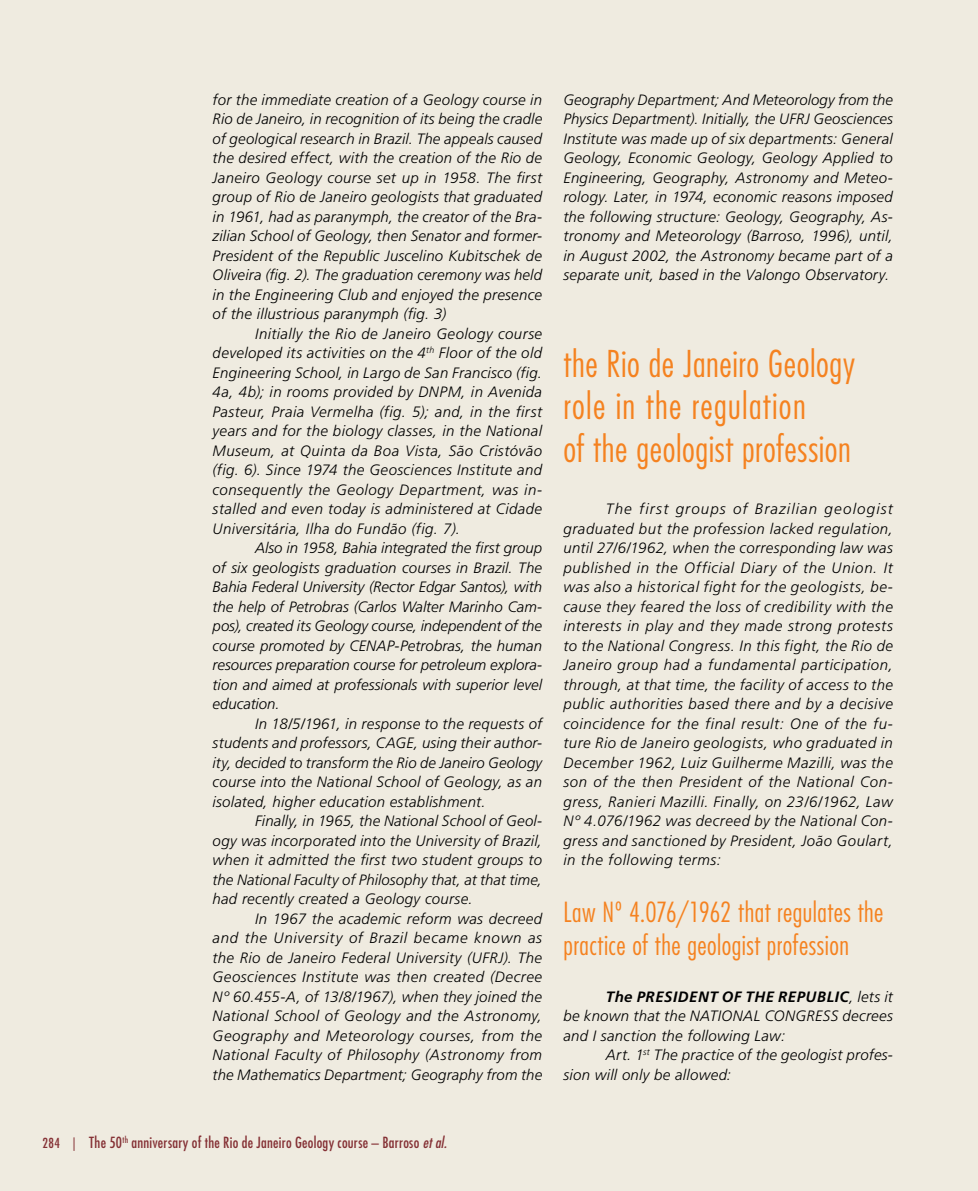
<style>
.page{position:relative;width:978px;height:1191px;background:#efebe0}
.page>*{position:absolute;margin:0;border:0;box-sizing:border-box;transform-origin:0 0}
.t1{font:300 condensed 36px/42px "Futura Std";letter-spacing:.015em;color:#f58220}
.t2{font:300 condensed 27px/33px "Futura Std";letter-spacing:.02em;color:#f58220}
.t3{font:italic 300 15px/19.5px "Frutiger LT Std";letter-spacing:.02em;color:#000;text-align:justify}
.t4{font:condensed 15px "Futura Std";letter-spacing:.015em;color:#853135}
.t5{font:condensed 13.5px "Futura Std";color:#853135}
.s1{font-weight:700}
.s2{font-style:italic}
</style>
<div class="page">
<p class="t3" style="left:213px;top:90px;width:331px">for the immediate creation of a Geology course in Rio de Janeiro, in recognition of its being the cradle of geological research in Brazil. The appeals caused the desired effect, with the creation of the Rio de Janeiro Geology course set up in 1958. The first group of Rio de Janeiro geologists that graduated in 1961, had as paranymph, the creator of the Bra&shy;zilian School of Geology, then Senator and former-President of the Republic Juscelino Kubitschek de Oliveira (fig. 2). The graduation ceremony was held in the Engineering Club and enjoyed the presence of the illustrious paranymph (fig. 3)</p>
<p class="t3" style="left:213px;top:324px;width:331px;text-indent:43px">Initially the Rio de Janeiro Geology course developed its activities on the 4<sup>th</sup> Floor of the old Engineering School, in Largo de San Francisco (fig.<br>4a, 4b); in rooms provided by DNPM, in Avenida Pasteur, Praia Vermelha (fig. 5); and, in the first years and for the biology classes, in the National Museum, at Quinta da Boa Vista, São Cristóvão (fig. 6). Since 1974 the Geosciences Institute and consequently the Geology Department, was in&shy;stalled and even today is administered at Cidade Universitária, Ilha do Fundão (fig. 7).</p>
<p class="t3" style="left:213px;top:538px;width:331px;text-indent:43px">Also in 1958, Bahia integrated the first group of six geologists graduation courses in Brazil. The Bahia Federal University (Rector Edgar Santos), with the help of Petrobras (Carlos Walter Marinho Cam&shy;pos), created its Geology course, independent of the course promoted by CENAP-Petrobras, the human resources preparation course for petroleum explora&shy;tion and aimed at professionals with superior level education.</p>
<p class="t3" style="left:213px;top:714px;width:331px;text-indent:43px">In 18/5/1961, in response to the requests of students and professors, CAGE, using their author&shy;ity, decided to transform the Rio de Janeiro Geology course into the National School of Geology, as an isolated, higher education establishment.</p>
<p class="t3" style="left:213px;top:811px;width:331px;text-indent:43px">Finally, in 1965, the National School of Geol&shy;ogy was incorporated into the University of Brazil, when it admitted the first two student groups to the National Faculty of Philosophy that, at that time, had recently created a Geology course.</p>
<p class="t3" style="left:213px;top:909px;width:331px;text-indent:43px">In 1967 the academic reform was decreed and the University of Brazil became known as the Rio de Janeiro Federal University (UFRJ). The Geosciences Institute was then created (Decree Nº 60.455-A, of 13/8/1967), when they joined the National School of Geology and the Astronomy, Geography and Meteorology courses, from the National Faculty of Philosophy (Astronomy from the Mathematics Department; Geography from the</p>
<p class="t3" style="left:563px;top:90px;width:331px">Geography Department; And Meteorology from the Physics Department). Initially, the UFRJ Geosciences Institute was made up of six departments: General Geology, Economic Geology, Geology Applied to Engineering, Geography, Astronomy and Meteo&shy;rology. Later, in 1974, economic reasons imposed the following structure: Geology, Geography, As&shy;tronomy and Meteorology (Barroso, 1996), until, in August 2002, the Astronomy became part of a separate unit, based in the Valongo Observatory.</p>
<h1 class="t1" style="left:563px;top:343px;width:293px">the Rio de Janeiro Geology role in the regulation<br>of the geologist profession</h1>
<p class="t3" style="left:563px;top:499px;width:331px;text-indent:43px">The first groups of Brazilian geologist graduated but the profession lacked regulation, until 27/6/1962, when the corresponding law was published in the Official Diary of the Union. It was also a historical fight for the geologists, be&shy;cause they feared the loss of credibility with the interests in play and they made strong protests to the National Congress. In this fight, the Rio de Janeiro group had a fundamental participation, through, at that time, the facility of access to the public authorities based there and by a decisive coincidence for the final result: One of the fu&shy;ture Rio de Janeiro geologists, who graduated in December 1962, Luiz Guilherme Mazilli, was the son of the then President of the National Con&shy;gress, Ranieri Mazilli. Finally, on 23/6/1962, Law Nº 4.076/1962 was decreed by the National Con&shy;gress and sanctioned by President, João Goulart, in the following terms:</p>
<h2 class="t2" style="left:563px;top:895px;width:322px">Law Nº 4.076/1962 that regulates the practice of the geologist profession</h2>
<p class="t3" style="left:563px;top:987px;width:331px;text-indent:43px"><span class="s1">The PRESIDENT OF THE REPUBLIC</span>, lets it be known that the NATIONAL CONGRESS decrees and I sanction the following Law:</p>
<p class="t3" style="left:563px;top:1045px;width:331px;text-indent:43px">Art. 1<sup>st</sup> The practice of the geologist profes&shy;sion will only be allowed:</p>
<p class="t5" style="left:43px;top:1135px;width:35px">284 |</p>
<p class="t4" style="left:89px;top:1134px;width:362px">The 50<sup>th</sup> anniversary of the Rio de Janeiro Geology course – Barroso <span class="s2">etal.</span></p>
</div>
